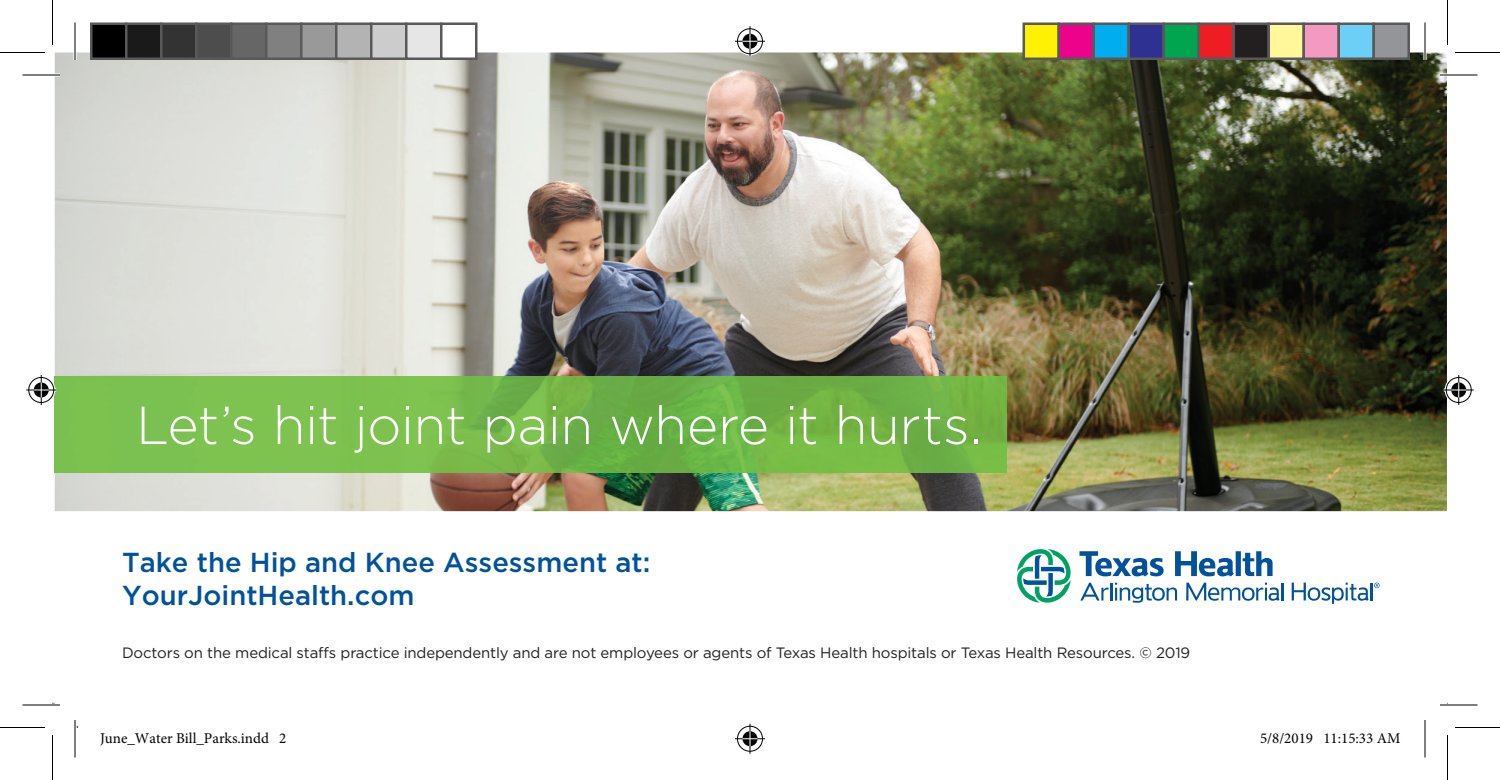
<style>
.page{position:relative;width:1500px;height:780px;background:#fff}
.page>*{position:absolute;margin:0;border:0;box-sizing:border-box;transform-origin:0 0}
.t1{font:300 53.5px "Gotham";letter-spacing:-.01em;color:#fff}
.t2{font:500 27.5px/32.5px "Gotham";color:#01529a}
.t3{font:15px "Gotham";letter-spacing:-.01em;color:#231f20}
.t4{font:15px "Minion Pro";color:#000}
</style>
<div class="page">
<svg style="left:1080px;top:583px;width:97px;height:20px"></svg>
<svg style="left:1186px;top:583px;width:97px;height:18px"></svg>
<svg style="left:1017px;top:549px;width:54px;height:54px"></svg>
<svg style="left:1079px;top:551px;width:85px;height:25px"></svg>
<svg style="left:1175px;top:551px;width:59px;height:25px"></svg>
<div style="left:1236px;top:551px;width:5px;height:25px;background:#01529a"></div>
<svg style="left:1243px;top:551px;width:30px;height:25px"></svg>
<svg style="left:1292px;top:583px;width:88px;height:21px"></svg>
<img style="left:55px;top:52px;width:782px;height:459px">
<img style="left:837px;top:52px;width:610px;height:459px">
<img style="left:55px;top:377px;width:952px;height:96px">
<svg style="left:22px;top:73px;width:38px;height:4px"></svg>
<svg style="left:1440px;top:73px;width:38px;height:4px"></svg>
<svg style="left:22px;top:703px;width:38px;height:2px"></svg>
<svg style="left:1440px;top:703px;width:38px;height:2px"></svg>
<svg style="left:73px;top:22px;width:4px;height:38px"></svg>
<svg style="left:74px;top:720px;width:3px;height:38px"></svg>
<svg style="left:1423px;top:22px;width:4px;height:38px"></svg>
<svg style="left:1424px;top:720px;width:1px;height:38px"></svg>
<hr style="left:22px;top:75px;width:38px;height:1px;background:#000">
<hr style="left:1440px;top:75px;width:38px;height:1px;background:#000">
<hr style="left:22px;top:705px;width:38px;height:1px;background:#000">
<hr style="left:1440px;top:705px;width:38px;height:1px;background:#000">
<hr style="left:75px;top:22px;width:1px;height:38px;background:#000">
<hr style="left:75px;top:720px;width:1px;height:38px;background:#000">
<hr style="left:1425px;top:22px;width:1px;height:38px;background:#000">
<hr style="left:1425px;top:720px;width:1px;height:38px;background:#000">
<hr style="left:0;top:52px;width:45px;height:1px;background:#000">
<hr style="left:1455px;top:52px;width:45px;height:1px;background:#000">
<hr style="left:0;top:727px;width:45px;height:1px;background:#000">
<hr style="left:1455px;top:727px;width:45px;height:1px;background:#000">
<hr style="left:52px;top:0;width:1px;height:45px;background:#000">
<hr style="left:52px;top:735px;width:1px;height:45px;background:#000">
<hr style="left:1447px;top:0;width:1px;height:45px;background:#000">
<hr style="left:1447px;top:735px;width:1px;height:45px;background:#000">
<div style="left:736px;top:27px;width:28px;height:28px;border:3px solid #fff;border-radius:50%"></div>
<hr style="left:735px;top:40px;width:30px;height:3px;background:#fff">
<svg style="left:748px;top:26px;width:4px;height:30px"></svg>
<div style="left:741px;top:32px;width:18px;height:18px;border:3px solid #fff;border-radius:50%"></div>
<div style="left:737px;top:28px;width:26px;height:26px;border:1px solid #000;border-radius:50%"></div>
<hr style="left:735px;top:41px;width:30px;height:1px;background:#000">
<hr style="left:750px;top:26px;width:1px;height:30px;background:#000">
<svg style="left:742px;top:34px;width:16px;height:15px"></svg>
<div style="left:736px;top:725px;width:28px;height:28px;border:3px solid #fff;border-radius:50%"></div>
<hr style="left:735px;top:737px;width:30px;height:3px;background:#fff">
<svg style="left:748px;top:724px;width:4px;height:30px"></svg>
<div style="left:741px;top:730px;width:18px;height:18px;border:3px solid #fff;border-radius:50%"></div>
<div style="left:737px;top:726px;width:26px;height:26px;border:1px solid #000;border-radius:50%"></div>
<hr style="left:735px;top:738px;width:30px;height:1px;background:#000">
<hr style="left:750px;top:724px;width:1px;height:30px;background:#000">
<svg style="left:742px;top:731px;width:16px;height:15px"></svg>
<div style="left:27px;top:376px;width:28px;height:28px;border:3px solid #fff;border-radius:50%"></div>
<svg style="left:26px;top:388px;width:30px;height:4px"></svg>
<hr style="left:40px;top:375px;width:3px;height:30px;background:#fff">
<div style="left:32px;top:381px;width:18px;height:18px;border:3px solid #fff;border-radius:50%"></div>
<div style="left:28px;top:377px;width:26px;height:26px;border:1px solid #000;border-radius:50%"></div>
<hr style="left:26px;top:390px;width:30px;height:1px;background:#000">
<hr style="left:41px;top:375px;width:1px;height:30px;background:#000">
<svg style="left:34px;top:382px;width:15px;height:16px"></svg>
<div style="left:1445px;top:376px;width:28px;height:28px;border:3px solid #fff;border-radius:50%"></div>
<svg style="left:1444px;top:388px;width:30px;height:4px"></svg>
<hr style="left:1457px;top:375px;width:3px;height:30px;background:#fff">
<div style="left:1450px;top:381px;width:18px;height:18px;border:3px solid #fff;border-radius:50%"></div>
<div style="left:1446px;top:377px;width:26px;height:26px;border:1px solid #000;border-radius:50%"></div>
<hr style="left:1444px;top:390px;width:30px;height:1px;background:#000">
<hr style="left:1458px;top:375px;width:1px;height:30px;background:#000">
<svg style="left:1451px;top:382px;width:15px;height:16px"></svg>
<div style="left:91px;top:24px;width:35px;height:35px;background:#000"></div>
<div style="left:90px;top:22px;width:38px;height:38px;border:2px solid #595959"></div>
<div style="left:126px;top:24px;width:35px;height:35px;background:#1a1a1a"></div>
<div style="left:125px;top:22px;width:37px;height:38px;border:2px solid #595959"></div>
<div style="left:161px;top:24px;width:35px;height:35px;background:#333"></div>
<div style="left:160px;top:22px;width:38px;height:38px;border:2px solid #595959"></div>
<div style="left:196px;top:24px;width:35px;height:35px;background:#4d4d4d"></div>
<div style="left:195px;top:22px;width:37px;height:38px;border:2px solid #595959"></div>
<div style="left:231px;top:24px;width:35px;height:35px;background:#666"></div>
<div style="left:230px;top:22px;width:38px;height:38px;border:2px solid #595959"></div>
<div style="left:266px;top:24px;width:35px;height:35px;background:#808080"></div>
<div style="left:265px;top:22px;width:37px;height:38px;border:2px solid #595959"></div>
<div style="left:301px;top:24px;width:35px;height:35px;background:#999"></div>
<div style="left:300px;top:22px;width:38px;height:38px;border:2px solid #595959"></div>
<div style="left:336px;top:24px;width:35px;height:35px;background:#b3b3b3"></div>
<div style="left:335px;top:22px;width:37px;height:38px;border:2px solid #595959"></div>
<div style="left:371px;top:24px;width:35px;height:35px;background:#ccc"></div>
<div style="left:370px;top:22px;width:38px;height:38px;border:2px solid #595959"></div>
<div style="left:406px;top:24px;width:35px;height:35px;background:#e6e6e6"></div>
<div style="left:405px;top:22px;width:37px;height:38px;border:2px solid #595959"></div>
<div style="left:441px;top:24px;width:35px;height:35px;background:#fff"></div>
<div style="left:440px;top:22px;width:38px;height:38px;border:2px solid #595959"></div>
<div style="left:1024px;top:24px;width:35px;height:35px;background:#fff101"></div>
<div style="left:1022px;top:22px;width:38px;height:38px;border:2px solid #595959"></div>
<div style="left:1059px;top:24px;width:35px;height:35px;background:#ed028c"></div>
<div style="left:1058px;top:22px;width:37px;height:38px;border:2px solid #595959"></div>
<div style="left:1094px;top:24px;width:35px;height:35px;background:#00aeef"></div>
<div style="left:1092px;top:22px;width:38px;height:38px;border:2px solid #595959"></div>
<div style="left:1129px;top:24px;width:35px;height:35px;background:#2e3092"></div>
<div style="left:1128px;top:22px;width:37px;height:38px;border:2px solid #595959"></div>
<div style="left:1164px;top:24px;width:35px;height:35px;background:#00a54f"></div>
<div style="left:1162px;top:22px;width:38px;height:38px;border:2px solid #595959"></div>
<div style="left:1199px;top:24px;width:35px;height:35px;background:#ee1d23"></div>
<div style="left:1198px;top:22px;width:37px;height:38px;border:2px solid #595959"></div>
<div style="left:1234px;top:24px;width:35px;height:35px;background:#231f20"></div>
<div style="left:1232px;top:22px;width:38px;height:38px;border:2px solid #595959"></div>
<div style="left:1269px;top:24px;width:35px;height:35px;background:#fff79a"></div>
<div style="left:1268px;top:22px;width:37px;height:38px;border:2px solid #595959"></div>
<div style="left:1304px;top:24px;width:35px;height:35px;background:#f499c2"></div>
<div style="left:1302px;top:22px;width:38px;height:38px;border:2px solid #595959"></div>
<div style="left:1339px;top:24px;width:35px;height:35px;background:#6bcff6"></div>
<div style="left:1338px;top:22px;width:37px;height:38px;border:2px solid #595959"></div>
<div style="left:1374px;top:24px;width:35px;height:35px;background:#939598"></div>
<div style="left:1372px;top:22px;width:38px;height:38px;border:2px solid #595959"></div>
<div style="left:1292px;top:732px;width:7px;height:11px;border:1px solid #fff;border-radius:50%"></div>
<div style="left:1293px;top:733px;width:4px;height:10px;border:1px solid #fff;border-radius:50%"></div>
<h1 class="t1" style="left:136px;top:396px;width:848px">Let’s hit joint pain where it hurts.</h1>
<h2 class="t2" style="left:122px;top:546px;width:530px">Take the Hip and Knee Assessment at:<br>YourJointHealth.com</h2>
<p class="t3" style="left:122px;top:645px;width:1070px">Doctors on the medical staffs practice independently and are not employees or agents of Texas Health hospitals or Texas Health Resources. © 2019</p>
<p class="t4" style="left:100px;top:728px;width:188px">June_Water Bill_Parks.indd 2</p>
<p class="t4" style="left:1260px;top:728px;width:142px">5/8/2019 11:15:33 AM</p>
</div>
